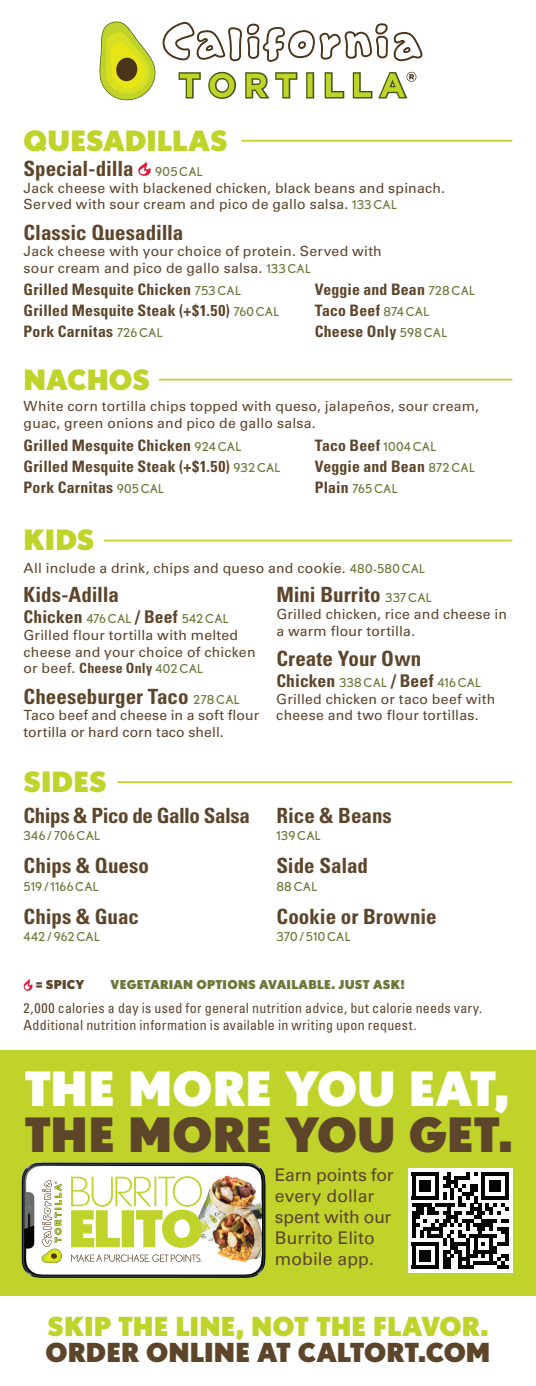
<style>
.page{position:relative;width:536px;height:1386px;background:#fff}
.page>*{position:absolute;margin:0;border:0;box-sizing:border-box;transform-origin:0 0}
.t1{font:900 47.43px "Nobel";letter-spacing:.005em;color:#fff}
.t2{font:900 47.43px "Nobel";color:#5d452a}
.t3{font:900 28px "Nobel";color:#c0d32b}
.t4{font:900 26.25px "Nobel";letter-spacing:.005em;color:#c0d32b}
.t5{font:900 26.25px "Nobel";letter-spacing:.005em;color:#5d452a}
.t6{font:700 condensed 21px "Univers LT Std";color:#5d452a}
.t7{font:700 condensed 21px "Univers LT Std";letter-spacing:-.025em;color:#5d452a}
.t8{font:17.5px/21px "Univers LT Std";letter-spacing:-.005em;color:#5d452a}
.t9{font:700 condensed 17.5px "Univers LT Std";letter-spacing:.005em;color:#5d452a}
.t10{font:700 condensed 15.75px/21px "Univers LT Std";letter-spacing:.015em;color:#5d452a}
.t11{font:14px/16.8px "Univers LT Std";letter-spacing:.015em;color:#5d452a}
.t12{font:condensed 14px/16.8px "Univers LT Std";letter-spacing:.02em;color:#5d452a}
.t13{font:12.25px "Nobel";letter-spacing:.015em;color:#6a7939}
.t14{font:900 12.25px "Nobel";letter-spacing:.015em;color:#6a7939}
.t15{font:900 12.25px "Nobel";letter-spacing:.015em;color:#5d452a}
.s1{font-family:"Nobel";font-weight:400;font-stretch:normal;font-size:12.25px;color:#6a7939}
.s2{font-family:"Nobel";font-size:12.25px;color:#6a7939}
.s3{font-family:"Univers LT Std";font-weight:700;font-stretch:condensed;font-size:15.75px;color:#5d452a}
.s4{font-weight:700;font-stretch:condensed}
</style>
<div class="page">
<hr style="left:159px;top:379px;width:353px;height:1px;background:#c0d32b">
<hr style="left:104px;top:540px;width:408px;height:1px;background:#c0d32b">
<hr style="left:117px;top:781px;width:395px;height:2px;background:#c0d32b">
<div style="left:0;top:1050px;width:536px;height:245px;background:#c0d32b"></div>
<div style="left:408px;top:1169px;width:104px;height:104px;background:#fff"></div>
<svg style="left:411px;top:1173px;width:97px;height:96px"></svg>
<hr style="left:411px;top:1265px;width:28px;height:4px;background:#040503">
<div style="left:419px;top:1250px;width:12px;height:11px;background:#040503"></div>
<svg style="left:99px;top:22px;width:323px;height:78px"></svg>
<hr style="left:241px;top:140px;width:271px;height:2px;background:#c0d32b">
<svg style="left:138px;top:162px;width:13px;height:14px"></svg>
<svg style="left:23px;top:979px;width:10px;height:12px"></svg>
<img style="left:7px;top:1162px;width:284px;height:134px">
<img style="left:198px;top:1173px;width:63px;height:93px">
<svg style="left:71px;top:1254px;width:131px;height:8px"></svg>
<svg style="left:71px;top:1176px;width:131px;height:72px"></svg>
<svg style="left:42px;top:1180px;width:20px;height:83px;background:#d8dab3"></svg>
<h2 class="t3" style="left:24px;top:124px;width:205px">QUESADILLAS</h2>
<h3 class="t6" style="left:24px;top:155px;width:181px">Special-dilla <span class="s1">905 CAL</span></h3>
<p class="t11" style="left:24px;top:179px;width:423px">Jack cheese with blackened chicken, black beans and spinach.<br>Served with sour cream and pico de gallo salsa. <span class="s2">133 CAL</span></p>
<h3 class="t6" style="left:24px;top:219px;width:161px">Classic Quesadilla</h3>
<p class="t11" style="left:24px;top:243px;width:359px">Jack cheese with your choice of protein. Served with sour cream and pico de gallo salsa. <span class="s2">133 CAL</span></p>
<p class="t10" style="left:24px;top:279px;width:257px">Grilled Mesquite Chicken <span class="s1">753 CAL<br></span>Grilled Mesquite Steak (+$1.50) <span class="s1">760 CAL<br></span>Pork Carnitas <span class="s1">726 CAL</span></p>
<p class="t10" style="left:315px;top:279px;width:162px">Veggie and Bean <span class="s1">728 CAL<br></span>Taco Beef <span class="s1">874 CAL<br></span>Cheese Only <span class="s1">598 CAL</span></p>
<h2 class="t3" style="left:24px;top:363px;width:128px">NACHOS</h2>
<p class="t11" style="left:24px;top:397px;width:456px">White corn tortilla chips topped with queso, jalapeños, sour cream, guac, green onions and pico de gallo salsa.</p>
<p class="t10" style="left:24px;top:435px;width:258px">Grilled Mesquite Chicken <span class="s1">924 CAL<br></span>Grilled Mesquite Steak (+$1.50) <span class="s1">932 CAL<br></span>Pork Carnitas <span class="s1">905 CAL</span></p>
<p class="t10" style="left:315px;top:435px;width:161px">Taco Beef <span class="s1">1004 CAL<br></span>Veggie and Bean <span class="s1">872 CAL</span></p>
<p class="t13" style="left:315px;top:481px;width:84px"><span class="s3">Plain</span> 765 CAL</p>
<h2 class="t3" style="left:24px;top:523px;width:72px">KIDS</h2>
<p class="t11" style="left:24px;top:559px;width:403px">All include a drink, chips and queso and cookie. <span class="s2">480-580 CAL</span></p>
<h3 class="t6" style="left:24px;top:582px;width:97px">Kids-Adilla</h3>
<p class="t9" style="left:24px;top:606px;width:207px">Chicken <span class="s1">476 CAL</span> / Beef <span class="s1">542 CAL</span></p>
<p class="t11" style="left:24px;top:626px;width:233px">Grilled flour tortilla with melted cheese and your choice of chicken or beef. <span class="s4">Cheese Only</span> <span class="s2">402 CAL</span></p>
<h3 class="t6" style="left:24px;top:683px;width:217px">Cheeseburger Taco <span class="s1">278 CAL</span></h3>
<p class="t11" style="left:24px;top:707px;width:237px">Taco beef and cheese in a soft flour tortilla or hard corn taco shell.</p>
<h2 class="t3" style="left:24px;top:765px;width:84px">SIDES</h2>
<h3 class="t7" style="left:24px;top:802px;width:228px">Chips &amp; Pico de Gallo Salsa</h3>
<p class="t13" style="left:24px;top:829px;width:78px">346 / 706 CAL</p>
<h3 class="t6" style="left:24px;top:853px;width:127px">Chips &amp; Queso</h3>
<p class="t13" style="left:24px;top:879px;width:77px">519 / 1166 CAL</p>
<h3 class="t6" style="left:24px;top:904px;width:117px">Chips &amp; Guac</h3>
<p class="t13" style="left:24px;top:930px;width:78px">442 / 962 CAL</p>
<h3 class="t6" style="left:276px;top:582px;width:157px">Mini Burrito <span class="s1">337 CAL</span></h3>
<p class="t11" style="left:276px;top:605px;width:232px">Grilled chicken, rice and cheese in a warm flour tortilla.</p>
<h3 class="t6" style="left:276px;top:645px;width:147px">Create Your Own</h3>
<p class="t9" style="left:276px;top:670px;width:206px">Chicken <span class="s1">338 CAL</span> / Beef <span class="s1">416 CAL</span></p>
<p class="t11" style="left:276px;top:690px;width:220px">Grilled chicken or taco beef with cheese and two flour tortillas.</p>
<h3 class="t6" style="left:276px;top:802px;width:117px">Rice &amp; Beans</h3>
<p class="t13" style="left:276px;top:829px;width:46px">139 CAL</p>
<h3 class="t6" style="left:276px;top:853px;width:93px">Side Salad</h3>
<p class="t13" style="left:276px;top:879px;width:42px">88 CAL</p>
<h3 class="t6" style="left:276px;top:904px;width:162px">Cookie or Brownie</h3>
<p class="t13" style="left:276px;top:930px;width:76px">370 / 510 CAL</p>
<p class="t15" style="left:36px;top:978px;width:50px">= SPICY</p>
<p class="t14" style="left:110px;top:978px;width:296px">VEGETARIAN OPTIONS AVAILABLE. JUST ASK!</p>
<p class="t12" style="left:24px;top:999px;width:460px">2,000 calories a day is used for general nutrition advice, but calorie needs vary.<br>Additional nutrition information is available in writing upon request.</p>
<h1 class="t1" style="left:24px;top:1060px;width:486px">THE MORE YOU EAT,</h1>
<h1 class="t2" style="left:24px;top:1106px;width:489px">THE MORE YOU GET.</h1>
<p class="t8" style="left:275px;top:1165px;width:120px">Earn points for every dollar spent with our<br>Burrito Elito mobile app.</p>
<h3 class="t4" style="left:48px;top:1311px;width:442px">SKIP THE LINE, NOT THE FLAVOR.</h3>
<h3 class="t5" style="left:46px;top:1337px;width:446px">ORDER ONLINE AT CALTORT.COM</h3>
</div>
